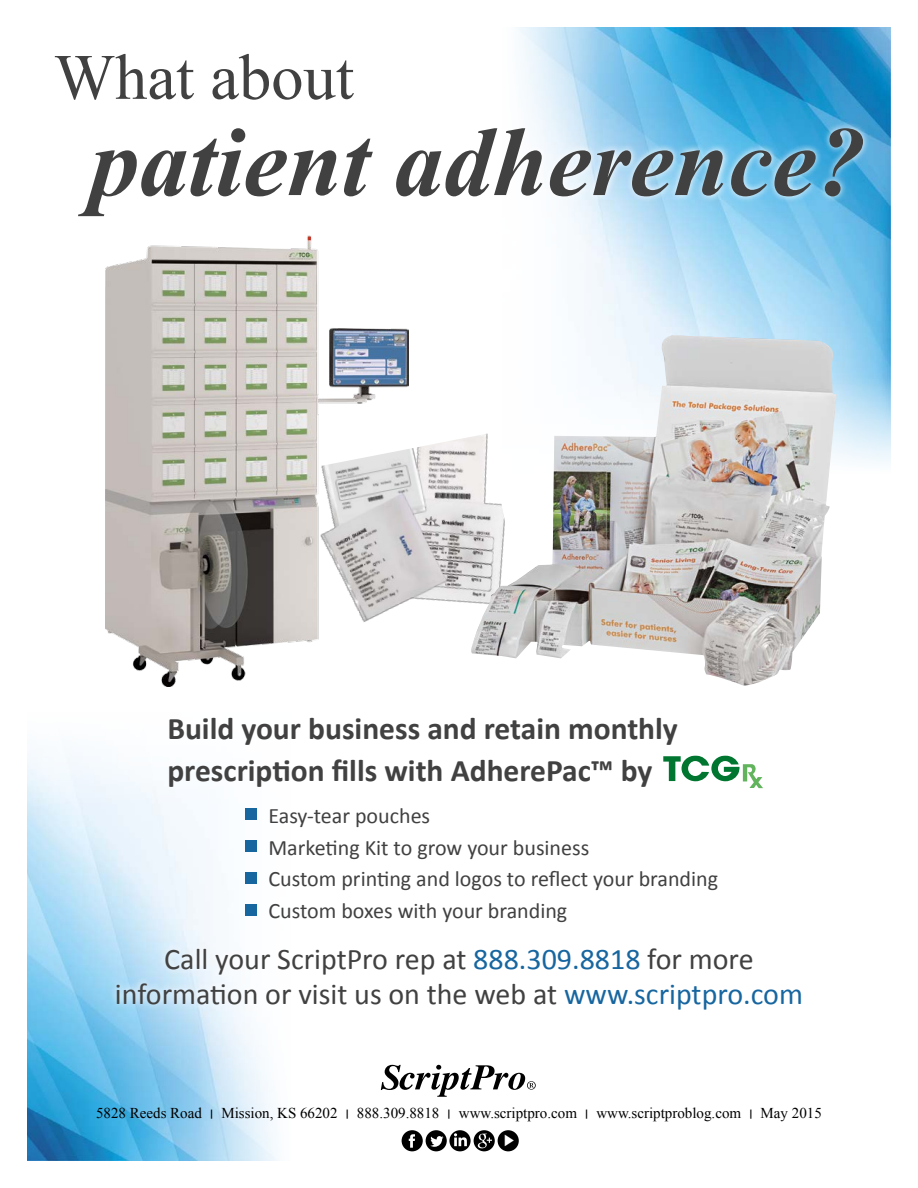
<style>
.page{position:relative;width:918px;height:1188px;background:#fff}
.page>*{position:absolute;margin:0;border:0;box-sizing:border-box;transform-origin:0 0}
.t1{font:italic 700 98.7px "Times New Roman";color:#414141}
.t2{font:64.65px "Times New Roman";color:#414141}
.t3{font:700 31.5px/42.2px "Calibri";color:#414141}
.t4{font:30px/35px "Calibri";color:#414141;text-align:center}
.t5{font:22.05px/31.8px "Calibri";color:#414141}
.t6{font:16.5px "Arial";color:#fff;scale:.77 1}
.t7{font:15px "Times New Roman";color:#000}
.s1{color:#1766a0}
</style>
<div class="page">
<img style="left:599px;top:27px;width:292px;height:348px">
<svg style="left:517px;top:27px;width:82px;height:308px;fill:#f5f9fd"></svg>
<svg style="left:837px;top:375px;width:54px;height:88px;background:#c8e6f7"></svg>
<svg style="left:517px;top:121px;width:353px;height:102px"></svg>
<img style="left:409px;top:437px;width:61px;height:166px">
<img style="left:470px;top:335px;width:367px;height:351px">
<img style="left:106px;top:236px;width:303px;height:450px">
<img style="left:27px;top:810px;width:169px;height:351px">
<svg style="left:196px;top:808px;width:82px;height:353px;fill:#f4f9fd"></svg>
<svg style="left:663px;top:756px;width:100px;height:33px"></svg>
<hr style="left:662px;top:785px;width:84px;height:1px;background:#007631">
<svg style="left:110px;top:941px;width:168px;height:74px"></svg>
<div style="left:245px;top:809px;width:12px;height:11px;background:#1766a0"></div>
<div style="left:245px;top:840px;width:12px;height:12px;background:#1766a0"></div>
<div style="left:245px;top:872px;width:12px;height:12px;background:#1766a0"></div>
<div style="left:245px;top:904px;width:12px;height:12px;background:#1766a0"></div>
<svg style="left:381px;top:1065px;width:155px;height:31px"></svg>
<div style="left:426px;top:1130px;width:21px;height:21px;background:#000;border-radius:50%"></div>
<svg style="left:449px;top:1130px;width:22px;height:21px"></svg>
<svg style="left:474px;top:1130px;width:21px;height:21px"></svg>
<div style="left:498px;top:1130px;width:21px;height:21px;background:#000;border-radius:50%"></div>
<div style="left:402px;top:1130px;width:21px;height:21px;background:#000;border-radius:50%"></div>
<svg style="left:409px;top:1134px;width:6px;height:14px"></svg>
<svg style="left:454px;top:1133px;width:13px;height:13px"></svg>
<svg style="left:478px;top:1134px;width:14px;height:14px"></svg>
<svg style="left:430px;top:1136px;width:13px;height:11px"></svg>
<h2 class="t2" style="left:54px;top:34px;width:301px">What about</h2>
<h1 class="t1" style="left:90px;top:93px;width:777px">patient adherence?</h1>
<h3 class="t3" style="left:167px;top:708px;width:512px">Build your business and retain monthly prescription fills with AdherePac™ by</h3>
<p class="t5" style="left:268px;top:800px;width:451px">Easy-tear pouches<br>Marketing Kit to grow your business<br>Custom printing and logos to reflect your branding Custom boxes with your branding</p>
<h3 class="t4" style="left:115px;top:941px;width:690px">Call your ScriptPro rep at <span class="s1">888.309.8818</span> for more information or visit us on the web at <span class="s1">www.scriptpro.com</span></h3>
<p class="t7" style="left:96px;top:1103px;width:727px">5828 Reeds Road ׀ Mission, KS 66202 ׀ 888.309.8818 ׀ www.scriptpro.com ׀ www.scriptproblog.com ׀ May 2015</p>
<p class="t6" style="left:503px;top:1130px;width:18px">►</p>
</div>
